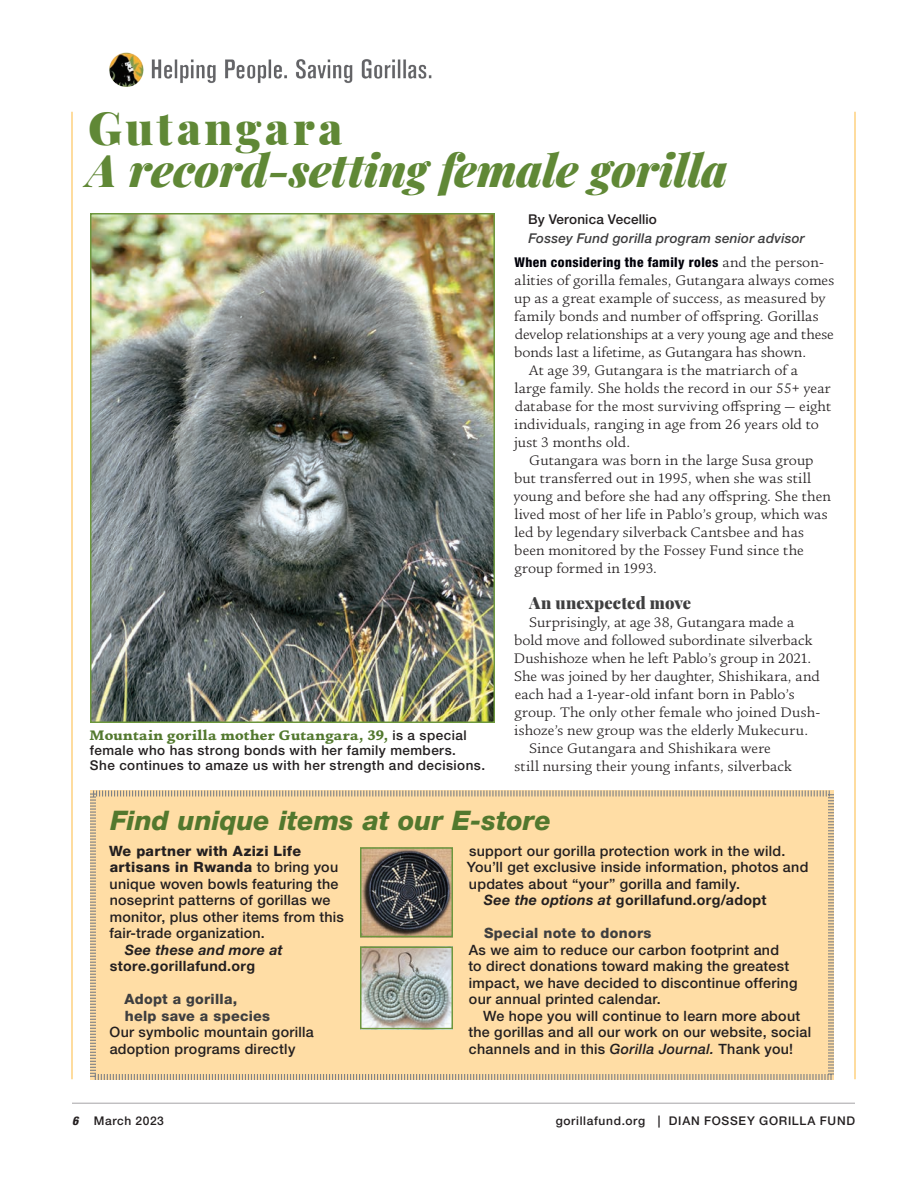
<style>
.page{position:relative;width:918px;height:1188px;background:#fff}
.page>*{position:absolute;margin:0;border:0;box-sizing:border-box;transform-origin:0 0}
.Hedline-Main{font:italic 45px "Playfair Display";letter-spacing:-.005em;color:#608836}
.Hedline-Main-2{font:45px "Playfair Display";letter-spacing:.08em;color:#608836}
.Promo_Box_Headline{font:italic 800 27px "Helvetica Neue LT Std";letter-spacing:-.005em;color:#52782e}
.Subhed-Primary{font:16.5px "Playfair Display";letter-spacing:.01em;color:#3e3e3f}
.Body_Copy{font:15px/18px "Legacy Square ITC Pro";letter-spacing:.01em;color:#231f20}
.Body_Copy-No_Indent{font:15px/18px "Legacy Square ITC Pro";letter-spacing:.01em;color:#231f20}
.Cutlines{font:15px "Legacy Square ITC Pro U Itra";letter-spacing:.025em;color:#52782e}
.Promo_Text{font:500 14.25px/16.5px "Helvetica Neue LT Std";letter-spacing:.02em;color:#231f20}
.Promo_Text-2{font:700 14.25px/16.5px "Helvetica Neue LT Std";letter-spacing:.025em;color:#231f20}
.Promo_Subhead{font:800 14.25px/16.5px "Helvetica Neue LT Std";letter-spacing:.02em;color:#3e3e3f}
.Cutlines-2{font:500 13.5px/15px "Helvetica Neue LT Std";letter-spacing:.03em;color:#231f20}
.Body_Copy-No_Indent-2{font:800 condensed 13.5px "Helvetica Neue LT Std";letter-spacing:.03em;color:#000109}
.Byline-job_title__et{font:italic 500 13.5px "Helvetica Neue LT Std";letter-spacing:.015em;color:#3e3e3f}
.Byline{font:500 13.5px "Helvetica Neue LT Std";letter-spacing:.01em;color:#231f20}
.t1{font:500 12px "Helvetica Neue LT Std";letter-spacing:.055em;color:#231f20}
.t2{font:italic 800 condensed 12px "Helvetica Neue LT Std";color:#231f20}
.s1{font-family:"Legacy Square ITC Pro";font-weight:400;font-stretch:normal;font-size:15px;color:#231f20}
.s2{font-family:"Helvetica Neue LT Std";font-weight:500;font-size:13.5px;color:#231f20}
.s3{font-weight:800}
.s4{font-style:italic}
</style>
<div class="page">
<hr style="left:72px;top:1103px;width:783px;height:1px;background:#a5a4a6">
<hr style="left:71px;top:112px;width:2px;height:967px;background:#fed17f">
<hr style="left:854px;top:112px;width:2px;height:967px;background:#fed17f">
<img style="left:151px;top:59px;width:281px;height:24px">
<img style="left:109px;top:52px;width:35px;height:35px">
<div style="left:90px;top:790px;width:744px;height:290px;background:#ffdda5"></div>
<img style="left:93px;top:216px;width:399px;height:504px">
<div style="left:90px;top:213px;width:405px;height:510px;border:2px solid #6d973d"></div>
<img style="left:363px;top:850px;width:87px;height:84px">
<div style="left:360px;top:847px;width:93px;height:90px;border:2px solid #6d973d"></div>
<img style="left:363px;top:949px;width:87px;height:77px">
<div style="left:360px;top:946px;width:93px;height:83px;border:2px solid #6d973d"></div>
<p class="Hedline-Main-2" style="left:88px;top:92px;width:256px">Gutangara</p>
<p class="Hedline-Main" style="left:87px;top:135px;width:642px">A record-setting female gorilla</p>
<p class="Byline" style="left:528px;top:211px;width:130px">By Veronica Vecellio</p>
<p class="Byline-job_title__et" style="left:528px;top:230px;width:278px">Fossey Fund gorilla program senior advisor</p>
<p class="Body_Copy-No_Indent-2" style="left:514px;top:254px;width:311px">When considering the family roles <span class="s1">and the person-</span></p>
<p class="Body_Copy-No_Indent" style="left:514px;top:271px;width:322px">alities of gorilla females, Gutangara always comes up as a great example of success, as measured by family bonds and number of offspring. Gorillas develop relationships at a very young age and these bonds last a lifetime, as Gutangara has shown.</p>
<p class="Body_Copy" style="left:514px;top:361px;width:319px;text-indent:15px">At age 39, Gutangara is the matriarch of a large family. She holds the record in our 55+ year database for the most surviving offspring — eight individuals, ranging in age from 26 years old to just 3 months old.</p>
<p class="Body_Copy" style="left:513px;top:451px;width:319px;text-indent:16px">Gutangara was born in the large Susa group but transferred out in 1995, when she was still young and before she had any offspring. She then lived most of her life in Pablo’s group, which was led by legendary silverback Cantsbee and has been monitored by the Fossey Fund since the group formed in 1993.</p>
<p class="Subhed-Primary" style="left:529px;top:590px;width:163px">An unexpected move</p>
<p class="Body_Copy" style="left:514px;top:613px;width:308px;text-indent:15px">Surprisingly, at age 38, Gutangara made a bold move and followed subordinate silverback Dushishoze when he left Pablo’s group in 2021.<br>She was joined by her daughter, Shishikara, and each had a 1-year-old infant born in Pablo’s group. The only other female who joined Dush&shy;ishoze’s new group was the elderly Mukecuru.</p>
<p class="Body_Copy" style="left:515px;top:739px;width:278px;text-align:center">Since Gutangara and Shishikara were<br>still nursing their young infants, silverback</p>
<p class="Cutlines" style="left:90px;top:726px;width:378px">Mountain gorilla mother Gutangara, 39, <span class="s2">is a special</span></p>
<p class="Cutlines-2" style="left:90px;top:742px;width:397px">female who has strong bonds with her family members.<br>She continues to amaze us with her strength and decisions.</p>
<p class="Promo_Box_Headline" style="left:111px;top:805px;width:442px">Find unique items at our E-store</p>
<p class="Promo_Text" style="left:109px;top:842px;width:237px"><span class="s3">We partner with Azizi Life artisans in Rwanda</span> to bring you unique woven bowls featuring the noseprint patterns of gorillas we monitor, plus other items from this fair-trade organization.</p>
<p class="Promo_Text-2" style="left:110px;top:941px;width:175px;text-indent:15px"><span class="s4">See these and more at </span>store.gorillafund.org</p>
<p class="Promo_Subhead" style="left:124px;top:991px;width:147px">Adopt a gorilla, help save a species</p>
<p class="Promo_Text" style="left:110px;top:1024px;width:206px">Our symbolic mountain gorilla adoption programs directly</p>
<p class="Promo_Text" style="left:467px;top:842px;width:343px">support our gorilla protection work in the wild.<br>You’ll get exclusive inside information, photos and updates about “your” gorilla and family.</p>
<p class="Promo_Text-2" style="left:484px;top:892px;width:284px"><span class="s4">See the options at</span> gorillafund.org/adopt</p>
<p class="Promo_Subhead" style="left:484px;top:925px;width:169px">Special note to donors</p>
<p class="Promo_Text" style="left:468px;top:941px;width:331px">As we aim to reduce our carbon footprint and<br>to direct donations toward making the greatest impact, we have decided to discontinue offering our annual printed calendar.</p>
<p class="Promo_Text" style="left:468px;top:1007px;width:344px;text-indent:15px">We hope you will continue to learn more about the gorillas and all our work on our website, social channels and in this <span class="s4">Gorilla Journal.</span> Thank you!</p>
<p class="t2" style="left:72px;top:1113px;width:8px">6</p>
<p class="t1" style="left:94px;top:1113px;width:72px">March 2023</p>
<p class="t1" style="left:556px;top:1113px;width:301px">gorillafund.org | DIAN FOSSEY GORILLA FUND</p>
</div>
